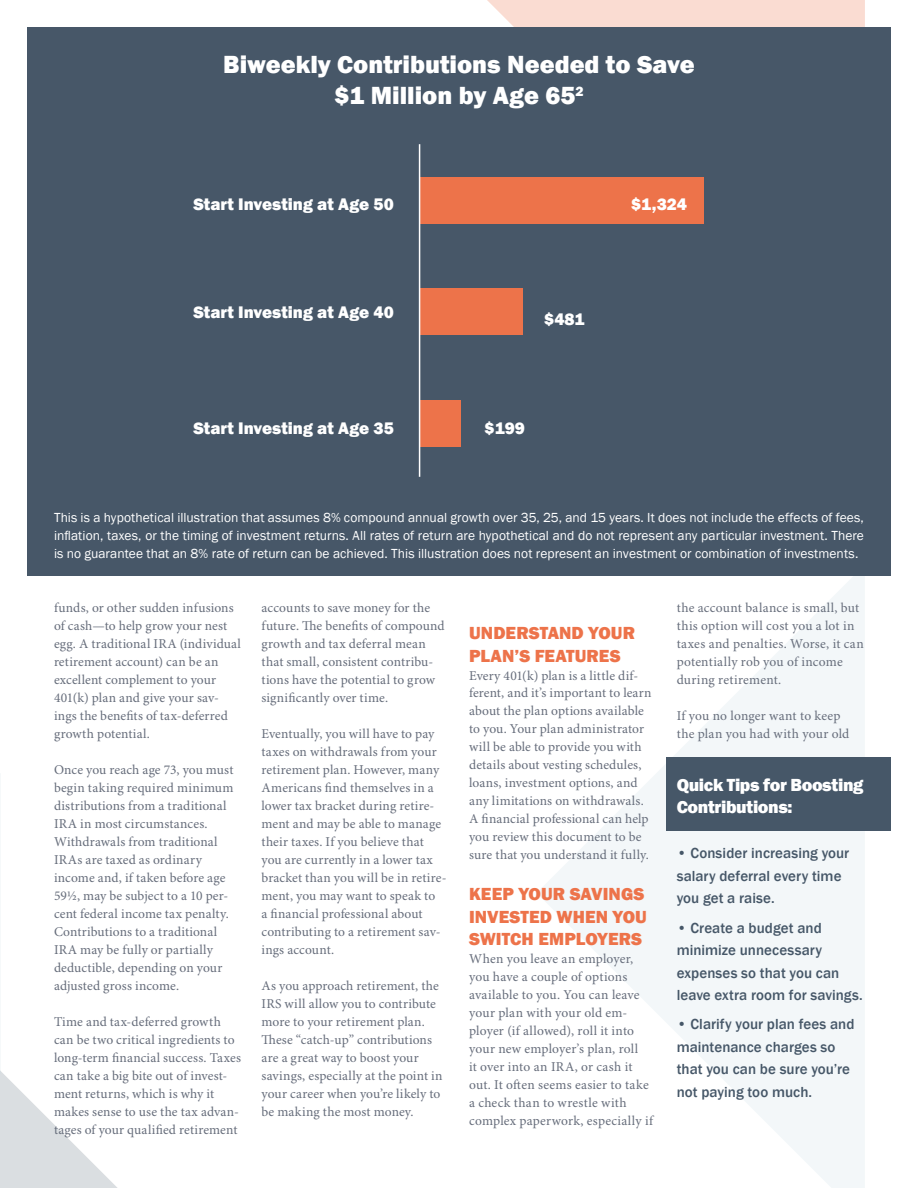
<style>
.page{position:relative;width:918px;height:1188px;background:#fff}
.page>*{position:absolute;margin:0;border:0;box-sizing:border-box;transform-origin:0 0}
.t1{font:800 25.5px "Franklin Gothic";color:#fff}
.t2{font:800 18px/22.5px "Franklin Gothic";letter-spacing:.005em;color:#ed734a}
.t3{font:800 18px/22.5px "Franklin Gothic";letter-spacing:-.02em;color:#fff}
.t4{font:800 17.25px "Franklin Gothic";color:#fff}
.t5{font:500 15px/22.5px "Franklin Gothic";letter-spacing:.005em;color:#465768}
.t6{font:13.5px/18px "Minion Pro";letter-spacing:.01em;color:#666d7b}
.t7{font:13.5px/18px "Franklin Gothic";letter-spacing:.005em;color:#fff;text-align:justify}
</style>
<div class="page">
<svg style="left:537px;top:576px;width:328px;height:612px"></svg>
<div style="left:667px;top:757px;width:224px;height:73px;background:#465768"></div>
<svg style="left:0;top:1070px;width:117px;height:118px"></svg>
<div style="left:487px;top:0;width:378px;height:27px;background:#fadcd2"></div>
<div style="left:27px;top:27px;width:864px;height:549px;background:#475768"></div>
<div style="left:420px;top:288px;width:103px;height:46px;background:#ed734a"></div>
<div style="left:420px;top:400px;width:41px;height:47px;background:#ed734a"></div>
<div style="left:420px;top:177px;width:284px;height:46px;background:#ed734a"></div>
<hr style="left:419px;top:144px;width:1px;height:333px;background:#fff">
<p class="t1" style="left:223px;top:48px;width:473px">Biweekly Contributions Needed to Save</p>
<p class="t1" style="left:334px;top:79px;width:251px">$1 Million by Age 65<sup>2</sup></p>
<p class="t4" style="left:193px;top:193px;width:202px">Start Investing at Age 50</p>
<p class="t4" style="left:631px;top:193px;width:57px">$1,324</p>
<p class="t4" style="left:193px;top:301px;width:202px">Start Investing at Age 40</p>
<p class="t4" style="left:544px;top:308px;width:42px">$481</p>
<p class="t4" style="left:193px;top:417px;width:202px">Start Investing at Age 35</p>
<p class="t4" style="left:485px;top:418px;width:42px">$199</p>
<p class="t7" style="left:54px;top:509px;width:812px">This is a hypothetical illustration that assumes 8% compound annual growth over 35, 25, and 15 years. It does not include the effects of fees, inflation, taxes, or the timing of investment returns. All rates of return are hypothetical and do not represent any particular investment. There is no guarantee that an 8% rate of return can be achieved. This illustration does not represent an investment or combination of investments.</p>
<p class="t6" style="left:54px;top:599px;width:189px">funds, or other sudden infusions of cash—to help grow your nest egg. A traditional IRA (individual retirement account) can be an excellent complement to your<br>401(k) plan and give your sav&shy;ings the benefits of tax-deferred growth potential.</p>
<p class="t6" style="left:54px;top:761px;width:181px">Once you reach age 73, you must begin taking required minimum distributions from a traditional<br>IRA in most circumstances.<br>Withdrawals from traditional<br>IRAs are taxed as ordinary income and, if taken before age<br>59½, may be subject to a 10 per&shy;cent federal income tax penalty.<br>Contributions to a traditional<br>IRA may be fully or partially deductible, depending on your adjusted gross income.</p>
<p class="t6" style="left:54px;top:1013px;width:189px">Time and tax-deferred growth can be two critical ingredients to long-term financial success. Taxes can take a big bite out of invest&shy;ment returns, which is why it makes sense to use the tax advan&shy;tages of your qualified retirement</p>
<p class="t6" style="left:262px;top:599px;width:185px">accounts to save money for the future. The benefits of compound growth and tax deferral mean that small, consistent contribu&shy;tions have the potential to grow significantly over time.</p>
<p class="t6" style="left:262px;top:725px;width:186px">Eventually, you will have to pay taxes on withdrawals from your retirement plan. However, many<br>Americans find themselves in a lower tax bracket during retire&shy;ment and may be able to manage their taxes. If you believe that you are currently in a lower tax bracket than you will be in retire&shy;ment, you may want to speak to<br>a financial professional about contributing to a retirement sav&shy;ings account.</p>
<p class="t6" style="left:262px;top:977px;width:183px">As you approach retirement, the<br>IRS will allow you to contribute more to your retirement plan.<br>These “catch-up” contributions are a great way to boost your savings, especially at the point in your career when you’re likely to be making the most money.</p>
<p class="t2" style="left:469px;top:622px;width:167px">UNDERSTAND YOUR<br>PLAN’S FEATURES</p>
<p class="t6" style="left:469px;top:667px;width:184px">Every 401(k) plan is a little dif&shy;ferent, and it’s important to learn about the plan options available to you. Your plan administrator will be able to provide you with details about vesting schedules, loans, investment options, and any limitations on withdrawals.<br>A financial professional can help you review this document to be sure that you understand it fully.</p>
<p class="t2" style="left:469px;top:883px;width:179px">KEEP YOUR SAVINGS<br>INVESTED WHEN YOU<br>SWITCH EMPLOYERS</p>
<p class="t6" style="left:469px;top:950px;width:185px">When you leave an employer, you have a couple of options available to you. You can leave your plan with your old em&shy;ployer (if allowed), roll it into your new employer’s plan, roll<br>it over into an IRA, or cash it out. It often seems easier to take a check than to wrestle with complex paperwork, especially if</p>
<p class="t6" style="left:677px;top:599px;width:189px">the account balance is small, but this option will cost you a lot in taxes and penalties. Worse, it can potentially rob you of income during retirement.</p>
<p class="t6" style="left:677px;top:707px;width:174px">If you no longer want to keep the plan you had with your old</p>
<p class="t3" style="left:677px;top:773px;width:188px">Quick Tips for Boosting<br>Contributions:</p>
<p class="t5" style="left:677px;top:842px;width:174px">• Consider increasing your salary deferral every time you get a raise.</p>
<p class="t5" style="left:677px;top:916px;width:188px">• Create a budget and minimize unnecessary expenses so that you can leave extra room for savings.</p>
<p class="t5" style="left:677px;top:1013px;width:179px">• Clarify your plan fees and maintenance charges so that you can be sure you’re not paying too much.</p>
</div>
